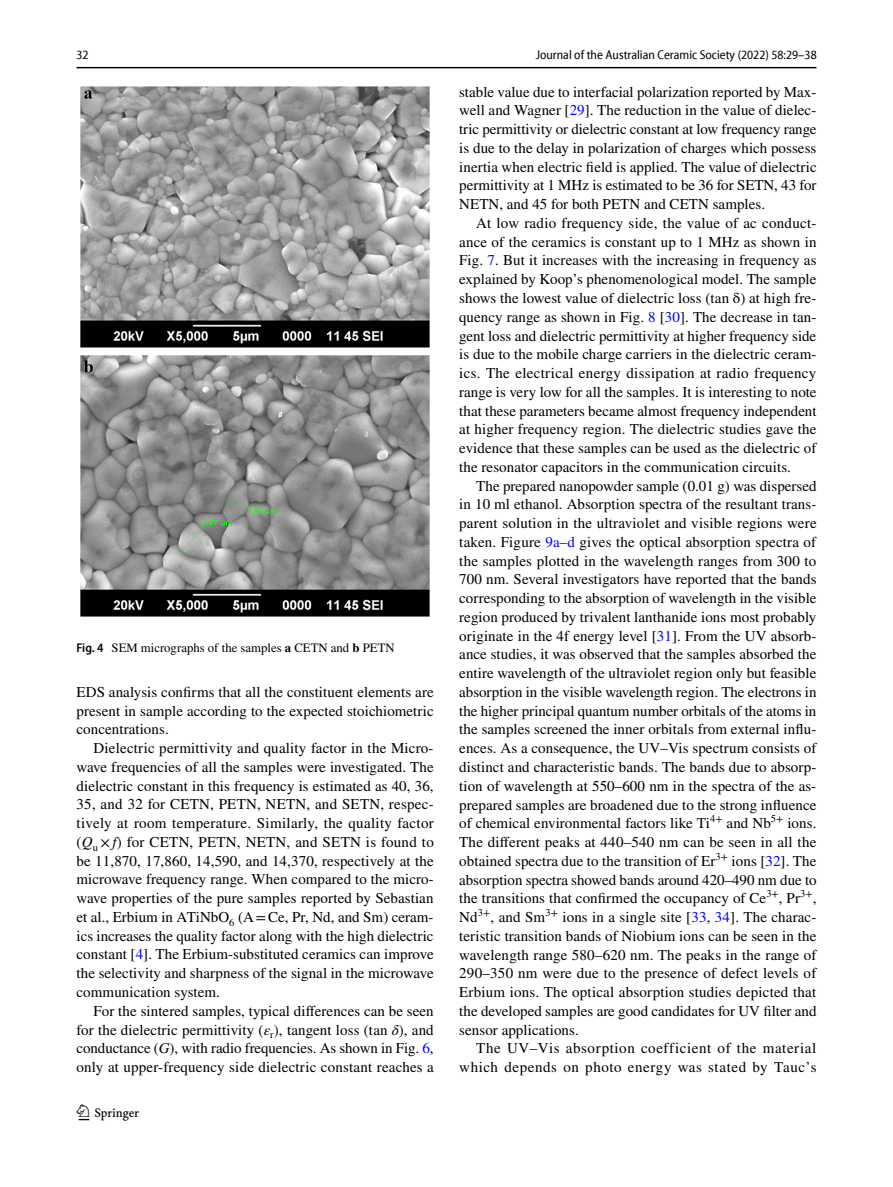
<style>
.page{position:relative;width:893px;height:1187px;background:#fff}
.page>*{position:absolute;margin:0;border:0;box-sizing:border-box;transform-origin:0 0}
.t1{font:22.5px "Springnew Regular 2";color:#000}
.t2{font:15px/18.8px "STIX";letter-spacing:.005em;color:#000;text-align:justify}
.t3{font:15px/18.8px "STIX";letter-spacing:.04em;color:#000;text-align:right}
.t4{font:semi-condensed 12.75px "Myriad Pro Unic";color:#000}
.t5{font:12.75px "STIX";color:#000}
.s1{font-family:"Myriad Pro";font-weight:600;font-stretch:semi-condensed}
.s2{font-weight:700}
.s3{font-style:italic}
.s4{color:#00f}
</style>
<div class="page">
<hr style="left:77px;top:67px;width:739px;height:1px;background:#000">
<img style="left:81px;top:87px;width:348px;height:529px">
<p class="t4" style="left:77px;top:50px;width:14px">32</p>
<p class="t4" style="left:536px;top:50px;width:282px">Journal of the Australian Ceramic Society (2022) 58:29–38</p>
<p class="t5" style="left:77px;top:638px;width:320px"><span class="s1">Fig. 4</span> SEM micrographs of the samples <span class="s2">a</span> CETN and <span class="s2">b</span> PETN</p>
<p class="t2" style="left:77px;top:683px;width:359px">EDS analysis confirms that all the constituent elements are present in sample according to the expected stoichiometric concentrations.</p>
<p class="t2" style="left:77px;top:739px;width:359px;text-indent:17px">Dielectric permittivity and quality factor in the Micro&shy;wave frequencies of all the samples were investigated. The dielectric constant in this frequency is estimated as 40, 36, 35, and 32 for CETN, PETN, NETN, and SETN, respec&shy;tively at room temperature. Similarly, the quality factor (<span class="s3">Q</span><sub>u</sub> × <span class="s3">f</span>) for CETN, PETN, NETN, and SETN is found to be 11,870, 17,860, 14,590, and 14,370, respectively at the microwave frequency range. When compared to the micro&shy;wave properties of the pure samples reported by Sebastian et al., Erbium in ATiNbO<sub>6</sub> (A=Ce, Pr, Nd, and Sm) ceram&shy;ics increases the quality factor along with the high dielectric constant [<span class="s4">4</span>]. The Erbium-substituted ceramics can improve the selectivity and sharpness of the signal in the microwave communication system.</p>
<p class="t2" style="left:77px;top:1002px;width:359px;text-indent:17px">For the sintered samples, typical differences can be seen for the dielectric permittivity (<span class="s3">ε</span><sub>r</sub>), tangent loss (tan <span class="s3">δ</span>), and conductance (<span class="s3">G</span>), with radio frequencies. As shown in Fig. <span class="s4">6</span>, only at upper-frequency side dielectric constant reaches a</p>
<h1 class="t1" style="left:79px;top:1104px;width:62px">1 3</h1>
<p class="t2" style="left:459px;top:83px;width:359px">stable value due to interfacial polarization reported by Max&shy;well and Wagner [<span class="s4">29</span>]. The reduction in the value of dielec&shy;tric permittivity or dielectric constant at low frequency range is due to the delay in polarization of charges which possess inertia when electric field is applied. The value of dielectric permittivity at 1 MHz is estimated to be 36 for SETN, 43 for NETN, and 45 for both PETN and CETN samples.</p>
<p class="t2" style="left:459px;top:214px;width:359px;text-indent:17px">At low radio frequency side, the value of ac conduct&shy;ance of the ceramics is constant up to 1 MHz as shown in Fig. <span class="s4">7</span>. But it increases with the increasing in frequency as explained by Koop’s phenomenological model. The sample shows the lowest value of dielectric loss (tan δ) at high fre&shy;quency range as shown in Fig. <span class="s4">8</span> [<span class="s4">30</span>]. The decrease in tan&shy;gent loss and dielectric permittivity at higher frequency side is due to the mobile charge carriers in the dielectric ceram&shy;ics. The electrical energy dissipation at radio frequency range is very low for all the samples. It is interesting to note that these parameters became almost frequency independent at higher frequency region. The dielectric studies gave the evidence that these samples can be used as the dielectric of the resonator capacitors in the communication circuits.</p>
<p class="t2" style="left:459px;top:477px;width:359px;text-indent:17px">The prepared nanopowder sample (0.01 g) was dispersed in 10 ml ethanol. Absorption spectra of the resultant trans&shy;parent solution in the ultraviolet and visible regions were taken. Figure <span class="s4">9a–d</span> gives the optical absorption spectra of the samples plotted in the wavelength ranges from 300 to 700 nm. Several investigators have reported that the bands corresponding to the absorption of wavelength in the visible region produced by trivalent lanthanide ions most probably originate in the 4f energy level [<span class="s4">31</span>]. From the UV absorb&shy;ance studies, it was observed that the samples absorbed the entire wavelength of the ultraviolet region only but feasible absorption in the visible wavelength region. The electrons in the higher principal quantum number orbitals of the atoms in the samples screened the inner orbitals from external influ&shy;ences. As a consequence, the UV–Vis spectrum consists of distinct and characteristic bands. The bands due to absorp&shy;tion of wavelength at 550–600 nm in the spectra of the as&shy;prepared samples are broadened due to the strong influence of chemical environmental factors like Ti<sup>4+</sup> and Nb<sup>5+</sup> ions.<br>The different peaks at 440–540 nm can be seen in all the obtained spectra due to the transition of Er<sup>3+</sup> ions [<span class="s4">32</span>]. The absorption spectra showed bands around 420–490 nm due to the transitions that confirmed the occupancy of Ce<sup>3+</sup>, Pr<sup>3+</sup>, Nd<sup>3+</sup>, and Sm<sup>3+</sup> ions in a single site [<span class="s4">33</span>, <span class="s4">34</span>]. The charac&shy;teristic transition bands of Niobium ions can be seen in the wavelength range 580–620 nm. The peaks in the range of 290–350 nm were due to the presence of defect levels of Erbium ions. The optical absorption studies depicted that the developed samples are good candidates for UV filter and sensor applications.</p>
<p class="t3" style="left:459px;top:1039px;width:359px">The UV–Vis absorption coefficient of the material which depends on photo energy was stated by Tauc’s</p>
</div>
